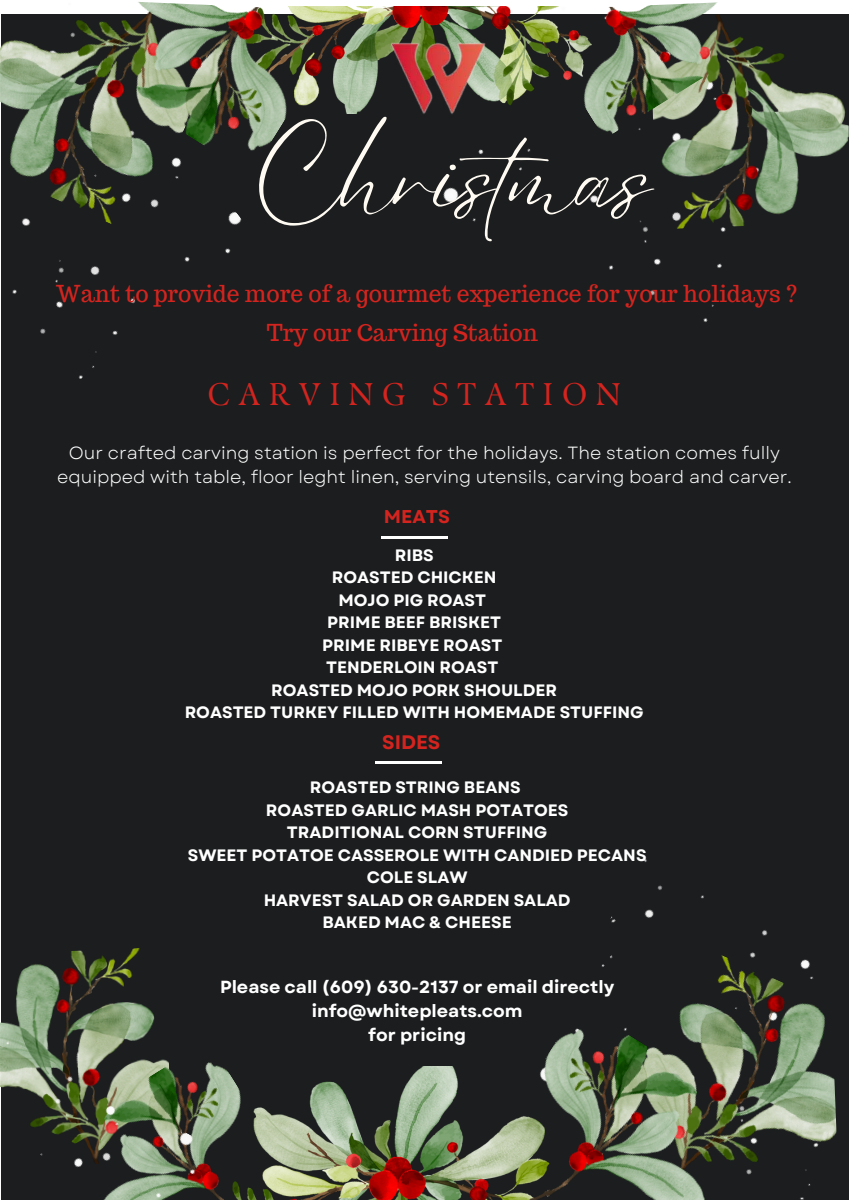
<style>
.page{position:relative;width:849px;height:1200px;background:#fff}
.page>*{position:absolute;margin:0;border:0;box-sizing:border-box;transform-origin:0 0}
.t1{font:92.5px "Eyesome Script";color:#fffaf2}
.t2{font:31.3px "TY Serif D";letter-spacing:.285em;color:#d4241f}
.t3{font:22.8px "Trocchi";color:#d4241f}
.t4{font:700 19.5px "Garet";color:#d4241f}
.t5{font:700 18.5px "Garet";color:#d4241f}
.t6{font:17.6px/24px "Garet";color:#fff;text-align:center}
.t7{font:700 17.5px/24px "Garet";color:#fff;text-align:center}
.t8{font:700 16.5px/22.5px "Garet";color:#fff;text-align:center}
</style>
<div class="page">
<div style="left:2px;top:14px;width:846px;height:1186px;background:#1b1d1e"></div>
<img style="left:1px;top:211px;width:241px;height:183px">
<img style="left:300px;top:1066px;width:177px;height:134px">
<img style="left:0;top:947px;width:155px;height:83px">
<img style="left:610px;top:952px;width:227px;height:248px">
<img style="left:103px;top:1066px;width:197px;height:134px">
<img style="left:477px;top:1004px;width:283px;height:196px">
<img style="left:0;top:1030px;width:218px;height:169px">
<img style="left:661px;top:53px;width:187px;height:177px">
<img style="left:0;top:14px;width:224px;height:222px">
<img style="left:593px;top:2px;width:170px;height:137px">
<img style="left:73px;top:2px;width:212px;height:173px">
<img style="left:230px;top:2px;width:414px;height:118px">
<hr style="left:381px;top:537px;width:62px;height:2px;background:#fff">
<hr style="left:375px;top:762px;width:62px;height:2px;background:#fff">
<h2 class="t1" style="left:254px;top:121px;width:399px">Christmas</h2>
<h6 class="t3" style="left:56px;top:279px;width:742px">Want to provide more of a gourmet experience for your holidays ?</h6>
<p class="t3" style="left:267px;top:317px;width:272px">Try our Carving Station</p>
<h3 class="t2" style="left:208px;top:375px;width:414px">CARVING STATION</h3>
<h3 class="t6" style="left:57px;top:441px;width:736px">Our crafted carving station is perfect for the holidays. The station comes fully equipped with table, floor leght linen, serving utensils, carving board and carver.</h3>
<p class="t5" style="left:384px;top:503px;width:68px">MEATS</p>
<p class="t8" style="left:185px;top:544px;width:460px">RIBS<br>ROASTED CHICKEN<br>MOJO PIG ROAST<br>PRIME BEEF BRISKET<br>PRIME RIBEYE ROAST<br>TENDERLOIN ROAST<br>ROASTED MOJO PORK SHOULDER<br>ROASTED TURKEY FILLED WITH HOMEMADE STUFFING</p>
<p class="t4" style="left:382px;top:728px;width:60px">SIDES</p>
<p class="t8" style="left:188px;top:776px;width:460px">ROASTED STRING BEANS<br>ROASTED GARLIC MASH POTATOES<br>TRADITIONAL CORN STUFFING<br>SWEET POTATOE CASSEROLE WITH CANDIED PECANS<br>COLE SLAW<br>HARVEST SALAD OR GARDEN SALAD<br>BAKED MAC &amp; CHEESE</p>
<p class="t7" style="left:220px;top:975px;width:395px">Please call (609) 630-2137 or email directly info@whitepleats.com</p>
<h1 class="t7" style="left:368px;top:1023px;width:99px">for pricing</h1>
</div>
